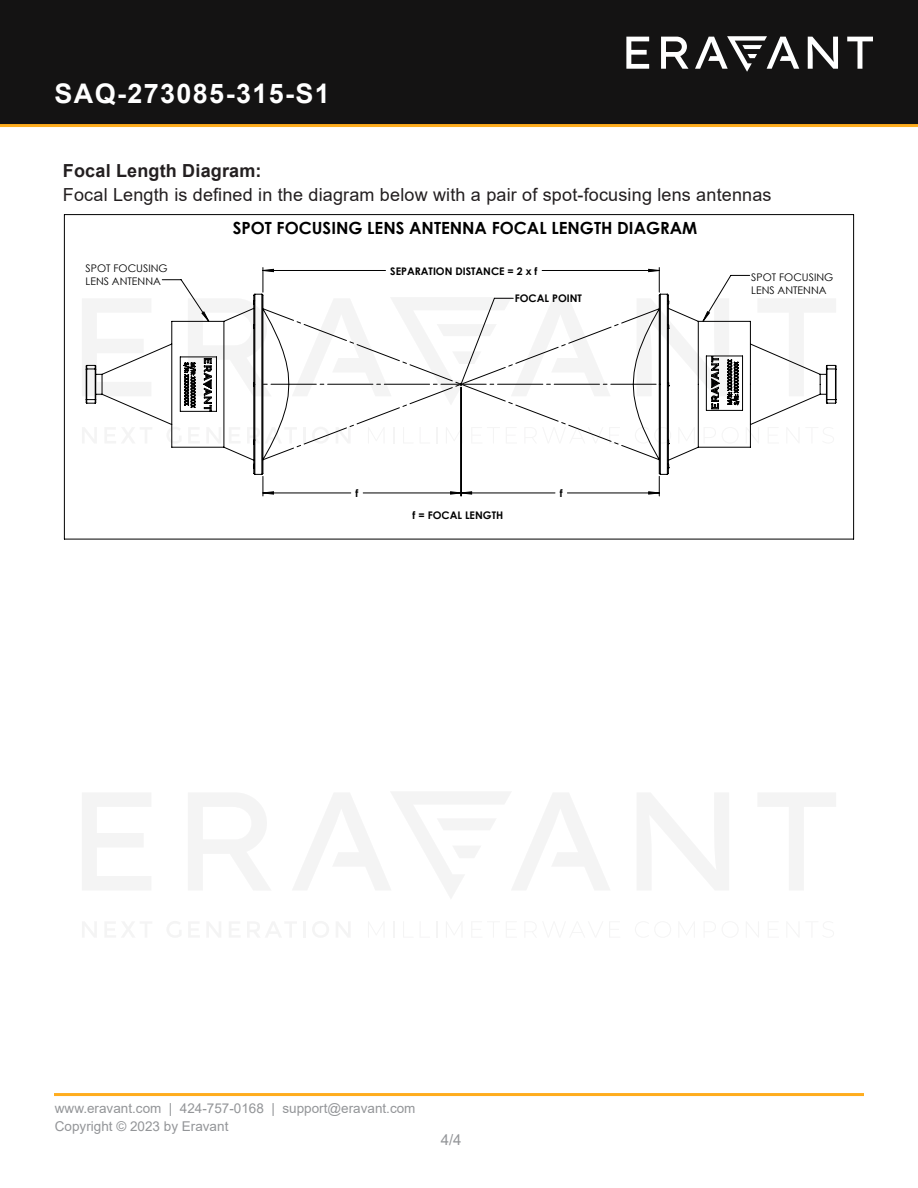
<style>
.page{position:relative;width:918px;height:1188px;background:#fff}
.page>*{position:absolute;margin:0;border:0;box-sizing:border-box;transform-origin:0 0}
.SKU_Header{font:700 27px "Arial";letter-spacing:.05em;color:#fff}
.t1{font:18px "Arial";letter-spacing:.01em;color:#231f20}
.t2{font:700 18px "Arial";letter-spacing:.01em;color:#231f20}
.t3{font:700 16.8px "Century Gothic";color:#000}
.SKU_Header-2{font:15px "Arial";color:#939598}
.Basic_Body{font:13.5px "Arial";color:#939598}
.SKU_Header-3{font:13.5px "Arial";color:#939598}
.t4{font:700 10.5px "Century Gothic";color:#000}
.t5{font:10.5px/13.5px "Century Gothic";color:#000}
</style>
<div class="page">
<hr style="left:461px;top:387px;width:1px;height:109px;background:#000">
<hr style="left:64px;top:214px;width:790px;height:1px;background:#000">
<hr style="left:64px;top:215px;width:1px;height:324px;background:#000">
<hr style="left:64px;top:539px;width:790px;height:1px;background:#000">
<hr style="left:853px;top:215px;width:1px;height:324px;background:#000">
<svg style="left:263px;top:476px;width:397px;height:20px"></svg>
<svg style="left:85px;top:320px;width:752px;height:155px"></svg>
<div style="left:0;top:0;width:918px;height:125px;background:#141313"></div>
<hr style="left:0;top:124px;width:918px;height:3px;background:#ffad1e">
<svg style="left:808px;top:37px;width:30px;height:32px"></svg>
<svg style="left:847px;top:37px;width:26px;height:32px"></svg>
<svg style="left:661px;top:37px;width:28px;height:32px"></svg>
<svg style="left:695px;top:36px;width:104px;height:36px"></svg>
<svg style="left:626px;top:37px;width:23px;height:32px"></svg>
<hr style="left:54px;top:1093px;width:810px;height:3px;background:#ffad1e">
<svg style="left:757px;top:299px;width:79px;height:97px"></svg>
<svg style="left:162px;top:268px;width:588px;height:144px"></svg>
<svg style="left:82px;top:299px;width:69px;height:97px"></svg>
<svg style="left:82px;top:427px;width:15px;height:17px"></svg>
<svg style="left:104px;top:427px;width:48px;height:17px"></svg>
<svg style="left:166px;top:427px;width:16px;height:17px"></svg>
<svg style="left:188px;top:427px;width:12px;height:17px"></svg>
<svg style="left:206px;top:427px;width:15px;height:17px"></svg>
<svg style="left:229px;top:427px;width:12px;height:17px"></svg>
<svg style="left:247px;top:427px;width:50px;height:17px"></svg>
<hr style="left:303px;top:427px;width:3px;height:17px;background:#231f20">
<svg style="left:312px;top:427px;width:17px;height:17px"></svg>
<svg style="left:336px;top:427px;width:15px;height:17px"></svg>
<svg style="left:368px;top:427px;width:17px;height:17px"></svg>
<svg style="left:393px;top:427px;width:1px;height:17px"></svg>
<svg style="left:403px;top:427px;width:11px;height:17px"></svg>
<svg style="left:420px;top:427px;width:10px;height:17px"></svg>
<svg style="left:436px;top:427px;width:1px;height:17px"></svg>
<svg style="left:446px;top:427px;width:17px;height:17px"></svg>
<svg style="left:471px;top:427px;width:29px;height:17px"></svg>
<svg style="left:506px;top:427px;width:11px;height:17px"></svg>
<svg style="left:524px;top:427px;width:96px;height:17px"></svg>
<svg style="left:635px;top:427px;width:36px;height:17px"></svg>
<svg style="left:678px;top:427px;width:17px;height:17px"></svg>
<svg style="left:704px;top:427px;width:12px;height:17px"></svg>
<svg style="left:722px;top:427px;width:17px;height:17px"></svg>
<svg style="left:746px;top:427px;width:13px;height:17px"></svg>
<svg style="left:768px;top:427px;width:11px;height:17px"></svg>
<svg style="left:786px;top:427px;width:48px;height:17px"></svg>
<svg style="left:637px;top:793px;width:92px;height:97px"></svg>
<svg style="left:758px;top:793px;width:78px;height:97px"></svg>
<svg style="left:188px;top:793px;width:82px;height:97px"></svg>
<svg style="left:293px;top:792px;width:317px;height:106px"></svg>
<svg style="left:82px;top:793px;width:69px;height:97px"></svg>
<svg style="left:82px;top:922px;width:14px;height:15px"></svg>
<svg style="left:105px;top:922px;width:47px;height:15px"></svg>
<svg style="left:167px;top:921px;width:14px;height:16px"></svg>
<svg style="left:189px;top:922px;width:10px;height:15px"></svg>
<svg style="left:207px;top:922px;width:14px;height:15px"></svg>
<svg style="left:229px;top:922px;width:11px;height:15px"></svg>
<svg style="left:247px;top:922px;width:50px;height:15px"></svg>
<hr style="left:303px;top:921px;width:3px;height:17px;background:#231f20">
<svg style="left:312px;top:921px;width:17px;height:16px"></svg>
<svg style="left:336px;top:922px;width:14px;height:15px"></svg>
<svg style="left:368px;top:922px;width:1px;height:15px"></svg>
<svg style="left:393px;top:921px;width:1px;height:17px"></svg>
<svg style="left:403px;top:922px;width:1px;height:15px"></svg>
<svg style="left:436px;top:921px;width:1px;height:17px"></svg>
<svg style="left:446px;top:922px;width:1px;height:15px"></svg>
<svg style="left:493px;top:922px;width:1px;height:15px"></svg>
<svg style="left:532px;top:922px;width:78px;height:15px"></svg>
<svg style="left:746px;top:922px;width:13px;height:15px"></svg>
<p class="SKU_Header" style="left:55px;top:75px;width:277px">SAQ-273085-315-S1</p>
<p class="t2" style="left:63px;top:158px;width:200px">Focal Length Diagram:</p>
<p class="t1" style="left:63px;top:182px;width:710px">Focal Length is defined in the diagram below with a pair of spot-focusing lens antennas</p>
<p class="t3" style="left:233px;top:216px;width:466px">SPOT FOCUSING LENS ANTENNA FOCAL LENGTH DIAGRAM</p>
<p class="t5" style="left:86px;top:261px;width:84px">SPOT FOCUSING<br>LENS ANTENNA</p>
<p class="t5" style="left:751px;top:270px;width:84px">SPOT FOCUSING<br>LENS ANTENNA</p>
<p class="t4" style="left:390px;top:263px;width:149px">SEPARATION DISTANCE = 2 x f</p>
<p class="t4" style="left:515px;top:290px;width:69px">FOCAL POINT</p>
<p class="t4" style="left:356px;top:485px;width:4px">f</p>
<p class="t4" style="left:560px;top:485px;width:4px">f</p>
<p class="t4" style="left:413px;top:507px;width:92px">f = FOCAL LENGTH</p>
<p class="Basic_Body" style="left:55px;top:1099px;width:362px">www.eravant.com | 424-757-0168 | support@eravant.com</p>
<p class="SKU_Header-3" style="left:55px;top:1117px;width:175px">Copyright © 2023 by Eravant</p>
<p class="SKU_Header-2" style="left:441px;top:1130px;width:22px">4/4</p>
</div>
